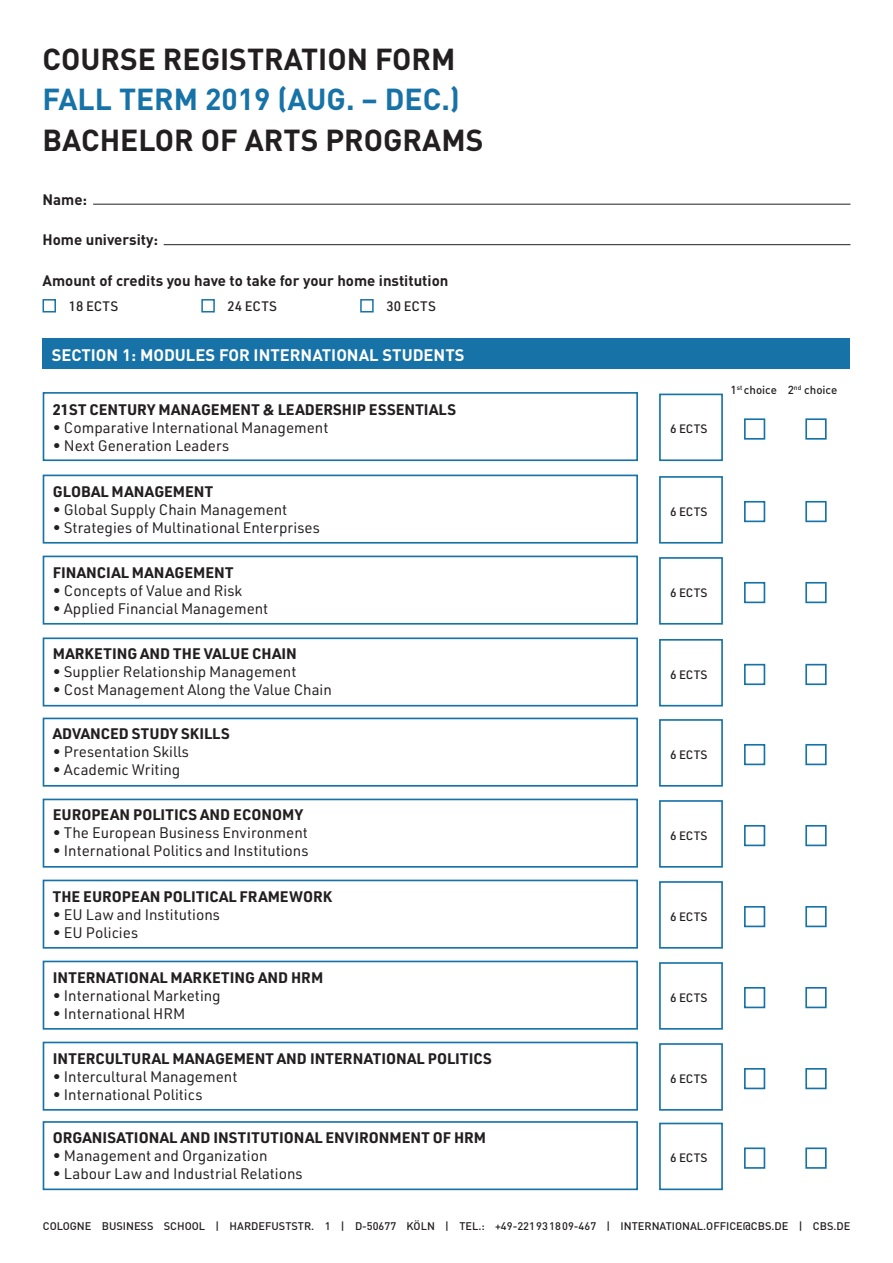
<style>
.page{position:relative;width:893px;height:1263px;background:#fff}
.page>*{position:absolute;margin:0;border:0;box-sizing:border-box;transform-origin:0 0}
.t1{font:700 30px "DIN";color:#231f20}
.t2{font:700 30px "DIN";color:#1773a7}
.t3{font:700 16.5px "DIN";color:#fff}
.t4{font:15px "URWDIN";color:#231f20}
.t5{font:700 15px "URWDIN";color:#231f20}
.t6{font:700 15px "DIN";color:#231f20}
.t7{font:500 13.5px "URWDIN";letter-spacing:.01em;color:#231f20}
.t8{font:500 12px "URWDIN";letter-spacing:.02em;color:#231f20}
.t9{font:500 11.55px "DIN";color:#231f20}
.t10{font:500 10.95px "DIN";color:#231f20}
</style>
<div class="page">
<hr style="left:93px;top:204px;width:757px;height:1px;background:#231f20">
<hr style="left:164px;top:244px;width:686px;height:1px;background:#231f20">
<div style="left:744px;top:418px;width:21px;height:22px;border:2px solid #1773a7"></div>
<div style="left:805px;top:418px;width:22px;height:22px;border:2px solid #1773a7"></div>
<div style="left:659px;top:394px;width:64px;height:67px;border:2px solid #1773a7"></div>
<div style="left:43px;top:392px;width:595px;height:69px;border:2px solid #1773a7"></div>
<div style="left:744px;top:501px;width:21px;height:21px;border:2px solid #1773a7"></div>
<div style="left:805px;top:501px;width:22px;height:21px;border:2px solid #1773a7"></div>
<div style="left:659px;top:476px;width:64px;height:68px;border:2px solid #1773a7"></div>
<div style="left:43px;top:475px;width:595px;height:69px;border:2px solid #1773a7"></div>
<div style="left:744px;top:582px;width:21px;height:21px;border:2px solid #1773a7"></div>
<div style="left:805px;top:582px;width:22px;height:21px;border:2px solid #1773a7"></div>
<div style="left:659px;top:557px;width:64px;height:68px;border:2px solid #1773a7"></div>
<div style="left:43px;top:556px;width:595px;height:69px;border:2px solid #1773a7"></div>
<div style="left:744px;top:664px;width:21px;height:21px;border:2px solid #1773a7"></div>
<div style="left:805px;top:664px;width:22px;height:21px;border:2px solid #1773a7"></div>
<div style="left:659px;top:639px;width:64px;height:67px;border:2px solid #1773a7"></div>
<div style="left:43px;top:637px;width:595px;height:69px;border:2px solid #1773a7"></div>
<div style="left:744px;top:744px;width:21px;height:21px;border:2px solid #1773a7"></div>
<div style="left:805px;top:744px;width:22px;height:21px;border:2px solid #1773a7"></div>
<div style="left:659px;top:719px;width:64px;height:68px;border:2px solid #1773a7"></div>
<div style="left:43px;top:718px;width:595px;height:69px;border:2px solid #1773a7"></div>
<div style="left:744px;top:825px;width:21px;height:21px;border:2px solid #1773a7"></div>
<div style="left:805px;top:825px;width:22px;height:21px;border:2px solid #1773a7"></div>
<div style="left:659px;top:800px;width:64px;height:68px;border:2px solid #1773a7"></div>
<div style="left:43px;top:799px;width:595px;height:69px;border:2px solid #1773a7"></div>
<div style="left:744px;top:906px;width:21px;height:21px;border:2px solid #1773a7"></div>
<div style="left:805px;top:906px;width:22px;height:21px;border:2px solid #1773a7"></div>
<div style="left:659px;top:881px;width:64px;height:68px;border:2px solid #1773a7"></div>
<div style="left:43px;top:880px;width:595px;height:69px;border:2px solid #1773a7"></div>
<div style="left:744px;top:987px;width:21px;height:21px;border:2px solid #1773a7"></div>
<div style="left:805px;top:987px;width:22px;height:21px;border:2px solid #1773a7"></div>
<div style="left:659px;top:962px;width:64px;height:68px;border:2px solid #1773a7"></div>
<div style="left:43px;top:961px;width:595px;height:69px;border:2px solid #1773a7"></div>
<div style="left:744px;top:1068px;width:21px;height:21px;border:2px solid #1773a7"></div>
<div style="left:805px;top:1068px;width:22px;height:21px;border:2px solid #1773a7"></div>
<div style="left:659px;top:1043px;width:64px;height:68px;border:2px solid #1773a7"></div>
<div style="left:43px;top:1042px;width:595px;height:69px;border:2px solid #1773a7"></div>
<div style="left:744px;top:1147px;width:21px;height:22px;border:2px solid #1773a7"></div>
<div style="left:805px;top:1147px;width:22px;height:22px;border:2px solid #1773a7"></div>
<div style="left:659px;top:1123px;width:64px;height:67px;border:2px solid #1773a7"></div>
<div style="left:43px;top:1121px;width:595px;height:69px;border:2px solid #1773a7"></div>
<div style="left:43px;top:338px;width:807px;height:31px;background:#1773a7"></div>
<div style="left:43px;top:299px;width:13px;height:13px;border:2px solid #1773a7"></div>
<div style="left:201px;top:299px;width:14px;height:13px;border:2px solid #1773a7"></div>
<div style="left:360px;top:299px;width:14px;height:13px;border:2px solid #1773a7"></div>
<h1 class="t1" style="left:43px;top:39px;width:414px">COURSE REGISTRATION FORM</h1>
<h1 class="t2" style="left:43px;top:80px;width:419px">FALL TERM 2019 (AUG. – DEC.)</h1>
<h1 class="t1" style="left:43px;top:120px;width:442px">BACHELOR OF ARTS PROGRAMS</h1>
<p class="t6" style="left:43px;top:189px;width:46px">Name:</p>
<p class="t6" style="left:43px;top:230px;width:117px">Home university:</p>
<p class="t6" style="left:43px;top:270px;width:407px">Amount of credits you have to take for your home institution</p>
<p class="t7" style="left:69px;top:297px;width:51px">18 ECTS</p>
<p class="t7" style="left:228px;top:297px;width:51px">24 ECTS</p>
<p class="t7" style="left:386px;top:297px;width:51px">30 ECTS</p>
<p class="t3" style="left:52px;top:344px;width:414px">SECTION 1: MODULES FOR INTERNATIONAL STUDENTS</p>
<p class="t5" style="left:53px;top:399px;width:405px">21ST CENTURY MANAGEMENT &amp; LEADERSHIP ESSENTIALS</p>
<p class="t4" style="left:53px;top:418px;width:277px">• Comparative International Management</p>
<p class="t4" style="left:53px;top:436px;width:178px">• Next Generation Leaders</p>
<p class="t5" style="left:53px;top:482px;width:162px">GLOBAL MANAGEMENT</p>
<p class="t4" style="left:53px;top:500px;width:236px">• Global Supply Chain Management</p>
<p class="t4" style="left:53px;top:518px;width:269px">• Strategies of Multinational Enterprises</p>
<p class="t5" style="left:53px;top:563px;width:182px">FINANCIAL MANAGEMENT</p>
<p class="t4" style="left:53px;top:581px;width:191px">• Concepts of Value and Risk</p>
<p class="t4" style="left:53px;top:599px;width:217px">• Applied Financial Management</p>
<p class="t5" style="left:53px;top:644px;width:246px">MARKETING AND THE VALUE CHAIN</p>
<p class="t4" style="left:53px;top:662px;width:245px">• Supplier Relationship Management</p>
<p class="t4" style="left:53px;top:680px;width:281px">• Cost Management Along the Value Chain</p>
<p class="t5" style="left:53px;top:724px;width:178px">ADVANCED STUDY SKILLS</p>
<p class="t4" style="left:53px;top:742px;width:138px">• Presentation Skills</p>
<p class="t4" style="left:53px;top:760px;width:129px">• Academic Writing</p>
<p class="t5" style="left:53px;top:805px;width:252px">EUROPEAN POLITICS AND ECONOMY</p>
<p class="t4" style="left:53px;top:823px;width:256px">• The European Business Environment</p>
<p class="t4" style="left:53px;top:841px;width:257px">• International Politics and Institutions</p>
<p class="t5" style="left:53px;top:886px;width:281px">THE EUROPEAN POLITICAL FRAMEWORK</p>
<p class="t4" style="left:53px;top:904px;width:169px">• EU Law and Institutions</p>
<p class="t4" style="left:53px;top:922px;width:87px">• EU Policies</p>
<p class="t5" style="left:53px;top:967px;width:272px">INTERNATIONAL MARKETING AND HRM</p>
<p class="t4" style="left:53px;top:985px;width:169px">• International Marketing</p>
<p class="t4" style="left:53px;top:1003px;width:134px">• International HRM</p>
<p class="t5" style="left:53px;top:1048px;width:441px">INTERCULTURAL MANAGEMENT AND INTERNATIONAL POLITICS</p>
<p class="t4" style="left:53px;top:1066px;width:186px">• Intercultural Management</p>
<p class="t4" style="left:53px;top:1084px;width:151px">• International Politics</p>
<p class="t5" style="left:53px;top:1127px;width:435px">ORGANISATIONAL AND INSTITUTIONAL ENVIRONMENT OF HRM</p>
<p class="t4" style="left:53px;top:1146px;width:216px">• Management and Organization</p>
<p class="t4" style="left:53px;top:1164px;width:251px">• Labour Law and Industrial Relations</p>
<p class="t8" style="left:670px;top:421px;width:39px">6 ECTS</p>
<p class="t9" style="left:730px;top:383px;width:108px">1<sup>st</sup> choice 2<sup>nd</sup> choice</p>
<p class="t8" style="left:670px;top:503px;width:39px">6 ECTS</p>
<p class="t8" style="left:670px;top:584px;width:39px">6 ECTS</p>
<p class="t8" style="left:670px;top:666px;width:39px">6 ECTS</p>
<p class="t8" style="left:670px;top:746px;width:39px">6 ECTS</p>
<p class="t8" style="left:670px;top:827px;width:39px">6 ECTS</p>
<p class="t8" style="left:670px;top:908px;width:39px">6 ECTS</p>
<p class="t8" style="left:670px;top:989px;width:39px">6 ECTS</p>
<p class="t8" style="left:670px;top:1070px;width:39px">6 ECTS</p>
<p class="t8" style="left:670px;top:1150px;width:39px">6 ECTS</p>
<p class="t10" style="left:43px;top:1218px;width:809px">COLOGNE BUSINESS SCHOOL | HARDEFUSTSTR. 1 | D-50677 KÖLN | TEL.: +49-221931809-467 | INTERNATIONAL.OFFICE@CBS.DE | CBS.DE</p>
</div>
